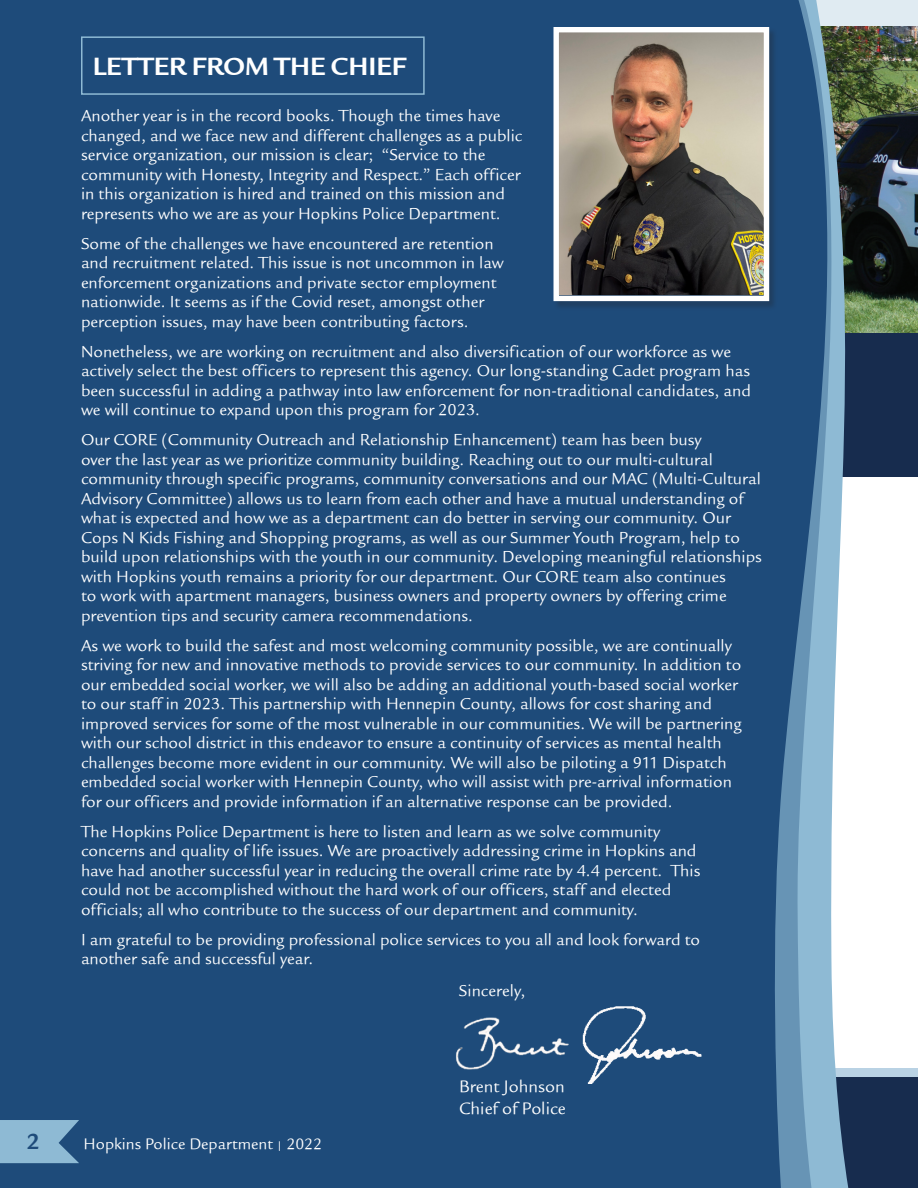
<style>
.page{position:relative;width:918px;height:1188px;background:#fff}
.page>*{position:absolute;margin:0;border:0;box-sizing:border-box;transform-origin:0 0}
.Dept_Heading{font:27px "Legacy Sans ITCTT Bold";color:#fff}
.t1{font:24px "Legacy Sans ITCTT Bold";color:#fff}
.t2{font:24px "Legacy Sans ITCTT Bold";color:#1e4b7a}
.body_reverse{font:18px/21.6px "Legacy Sans ITCTT Book";color:#fff}
.body_reverse-2{font:17.25px/19.5px "Legacy Sans ITCTT Book";color:#fff}
.body_reverse-3{font:16.5px "Legacy Sans ITCTT Book";color:#fff}
.s1{font-size:12px}
</style>
<div class="page">
<div style="left:842px;top:234px;width:76px;height:242px;background:#172c4e"></div>
<img style="left:876px;top:26px;width:42px;height:307px">
<div style="left:814px;top:1077px;width:104px;height:111px;background:#172c4e"></div>
<div style="left:814px;top:1068px;width:104px;height:9px;background:#b9d2e4"></div>
<div style="left:0;top:0;width:918px;height:26px;background:#e0ebf2"></div>
<div style="left:0;top:0;width:770px;height:1188px;background:#1e4b7a"></div>
<svg style="left:873px;top:26px;width:3px;height:451px"></svg>
<svg style="left:770px;top:0;width:103px;height:1188px"></svg>
<div style="left:81px;top:36px;width:344px;height:59px;border:2px solid #8ebad4"></div>
<div style="left:553px;top:27px;width:225px;height:283px;background:#231f20;opacity:.3"></div>
<img style="left:559px;top:33px;width:204px;height:261px">
<div style="left:553px;top:27px;width:216px;height:274px;border:5px solid #fff"></div>
<img style="left:430px;top:1005px;width:296px;height:79px">
<svg style="left:0;top:1120px;width:88px;height:43px;background:#75a1c0"></svg>
<h2 class="t1" style="left:71px;top:42px;width:168px">SECTION TITLE</h2>
<p class="Dept_Heading" style="left:93px;top:51px;width:315px">LETTER FROM THE CHIEF</p>
<p class="body_reverse-2" style="left:81px;top:106px;width:443px">Another year is in the record books. Though the times have changed, and we face new and different challenges as a public service organization, our mission is clear; “Service to the community with Honesty, Integrity and Respect.” Each officer in this organization is hired and trained on this mission and represents who we are as your Hopkins Police Department.</p>
<p class="body_reverse-2" style="left:81px;top:234px;width:424px">Some of the challenges we have encountered are retention and recruitment related. This issue is not uncommon in law enforcement organizations and private sector employment nationwide. It seems as if the Covid reset, amongst other perception issues, may have been contributing factors.</p>
<p class="body_reverse-2" style="left:81px;top:342px;width:672px">Nonetheless, we are working on recruitment and also diversification of our workforce as we actively select the best officers to represent this agency. Our long-standing Cadet program has been successful in adding a pathway into law enforcement for non-traditional candidates, and we will continue to expand upon this program for 2023.</p>
<p class="body_reverse-2" style="left:81px;top:430px;width:683px">Our CORE (Community Outreach and Relationship Enhancement) team has been busy<br>over the last year as we prioritize community building. Reaching out to our multi-cultural community through specific programs, community conversations and our MAC (Multi-Cultural Advisory Committee) allows us to learn from each other and have a mutual understanding of what is expected and how we as a department can do better in serving our community. Our Cops N Kids Fishing and Shopping programs, as well as our Summer Youth Program, help to build upon relationships with the youth in our community. Developing meaningful relationships with Hopkins youth remains a priority for our department. Our CORE team also continues<br>to work with apartment managers, business owners and property owners by offering crime prevention tips and security camera recommendations.</p>
<p class="body_reverse-2" style="left:81px;top:636px;width:662px">As we work to build the safest and most welcoming community possible, we are continually striving for new and innovative methods to provide services to our community. In addition to our embedded social worker, we will also be adding an additional youth-based social worker to our staff in 2023. This partnership with Hennepin County, allows for cost sharing and improved services for some of the most vulnerable in our communities. We will be partnering with our school district in this endeavor to ensure a continuity of services as mental health challenges become more evident in our community. We will also be piloting a 911 Dispatch embedded social worker with Hennepin County, who will assist with pre-arrival information for our officers and provide information if an alternative response can be provided.</p>
<p class="body_reverse-2" style="left:81px;top:822px;width:621px">The Hopkins Police Department is here to listen and learn as we solve community concerns and quality of life issues. We are proactively addressing crime in Hopkins and have had another successful year in reducing the overall crime rate by 4.4 percent. This could not be accomplished without the hard work of our officers, staff and elected officials; all who contribute to the success of our department and community.</p>
<p class="body_reverse-2" style="left:81px;top:930px;width:621px">I am grateful to be providing professional police services to you all and look forward to another safe and successful year.</p>
<p class="body_reverse-2" style="left:459px;top:981px;width:68px">Sincerely,</p>
<h2 class="t2" style="left:26px;top:1128px;width:15px">2</h2>
<p class="body_reverse-3" style="left:84px;top:1135px;width:240px">Hopkins Police Department <span class="s1">|</span> 2022</p>
<p class="body_reverse" style="left:459px;top:1076px;width:108px">Brent Johnson<br>Chief of Police</p>
</div>
